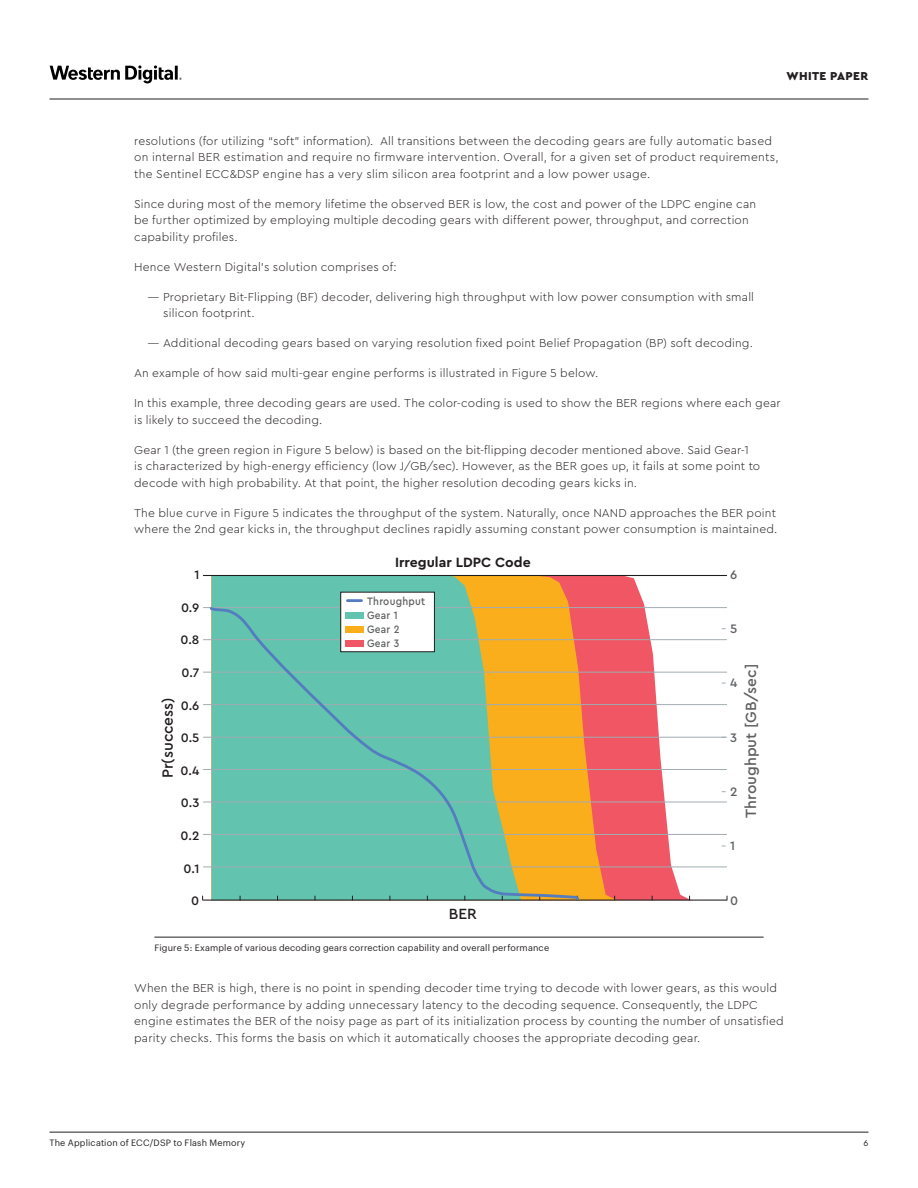
<style>
.page{position:relative;width:918px;height:1188px;background:#fff}
.page>*{position:absolute;margin:0;border:0;box-sizing:border-box;transform-origin:0 0}
.t1{font:500 15.45px "Cera PRO";color:#5f6062}
.t2{font:500 15.45px "Cera PRO";color:#211d1e}
.t3{font:700 14.1px "Cera PRO";color:#211d1e}
.t4{font:500 12.9px "Cera PRO";color:#211d1e}
.t5{font:500 12.9px "Cera PRO";color:#5f6062}
.BODY_COPY{font:300 12px/16.5px "Cera PRO";letter-spacing:.015em;color:#231f20}
.HEADER_TEXT_BLACK{font:900 12px "Cera PRO";letter-spacing:.03em;color:#231f20}
.t6{font:500 11.25px/14.1px "Cera PRO";letter-spacing:.025em;color:#606162;scale:.9 1}
.CAPTION__W_RULE{font:9px "Graphik";letter-spacing:.02em;color:#231f20}
.PAGE_NUMBER{font:9px "Cera PRO";color:#231f20}
</style>
<div class="page">
<svg style="left:50px;top:65px;width:132px;height:18px"></svg>
<hr style="left:49px;top:99px;width:820px;height:1px;background:#231f20">
<hr style="left:49px;top:1132px;width:820px;height:1px;background:#231f20">
<svg style="left:617px;top:576px;width:74px;height:324px;fill:#f05663"></svg>
<svg style="left:521px;top:576px;width:96px;height:324px;fill:#f05663"></svg>
<svg style="left:212px;top:576px;width:309px;height:30px;fill:#62c4af"></svg>
<hr style="left:203px;top:900px;width:524px;height:1px;background:#211d1e">
<hr style="left:203px;top:867px;width:524px;height:1px;background:#a1acb2">
<hr style="left:203px;top:834px;width:524px;height:1px;background:#a1acb2">
<hr style="left:203px;top:802px;width:524px;height:1px;background:#a1acb2">
<hr style="left:203px;top:769px;width:524px;height:1px;background:#a1acb2">
<hr style="left:203px;top:737px;width:524px;height:1px;background:#a1acb2">
<hr style="left:203px;top:704px;width:524px;height:1px;background:#a1acb2">
<hr style="left:203px;top:672px;width:524px;height:1px;background:#a1acb2">
<hr style="left:203px;top:639px;width:524px;height:1px;background:#a1acb2">
<hr style="left:203px;top:607px;width:524px;height:1px;background:#a1acb2">
<hr style="left:203px;top:575px;width:524px;height:1px;background:#211d1e">
<svg style="left:208px;top:606px;width:373px;height:295px"></svg>
<div style="left:341px;top:592px;width:93px;height:60px;background:#fff"></div>
<div style="left:340px;top:592px;width:95px;height:60px;border:1px solid #211d1e"></div>
<div style="left:346px;top:612px;width:18px;height:7px;background:#62c4af"></div>
<div style="left:346px;top:626px;width:18px;height:7px;background:#faae1b"></div>
<div style="left:346px;top:640px;width:18px;height:7px;background:#f05663"></div>
<hr style="left:347px;top:599px;width:14px;height:3px;background:#537dbf">
<hr style="left:154px;top:937px;width:610px;height:1px;background:#231f20">
<p class="HEADER_TEXT_BLACK" style="left:787px;top:68px;width:83px">WHITE PAPER</p>
<p class="BODY_COPY" style="left:134px;top:132px;width:646px">resolutions (for utilizing “soft” information). All transitions between the decoding gears are fully automatic based on internal BER estimation and require no firmware intervention. Overall, for a given set of product requirements, the Sentinel ECC&amp;DSP engine has a very slim silicon area footprint and a low power usage.</p>
<p class="BODY_COPY" style="left:134px;top:195px;width:624px">Since during most of the memory lifetime the observed BER is low, the cost and power of the LDPC engine can be further optimized by employing multiple decoding gears with different power, throughput, and correction capability profiles.</p>
<p class="BODY_COPY" style="left:134px;top:258px;width:264px">Hence Western Digital’s solution comprises of:</p>
<p class="BODY_COPY" style="left:163px;top:288px;width:592px;text-indent:-16px">— Proprietary Bit-Flipping (BF) decoder, delivering high throughput with low power consumption with small silicon footprint.</p>
<p class="BODY_COPY" style="left:148px;top:334px;width:607px">— Additional decoding gears based on varying resolution fixed point Belief Propagation (BP) soft decoding.</p>
<p class="BODY_COPY" style="left:134px;top:364px;width:466px">An example of how said multi-gear engine performs is illustrated in Figure 5 below.</p>
<p class="BODY_COPY" style="left:134px;top:394px;width:648px">In this example, three decoding gears are used. The color-coding is used to show the BER regions where each gear is likely to succeed the decoding.</p>
<p class="BODY_COPY" style="left:134px;top:441px;width:628px">Gear 1 (the green region in Figure 5 below) is based on the bit-flipping decoder mentioned above. Said Gear-1<br>is characterized by high-energy efficiency (low J/GB/sec). However, as the BER goes up, it fails at some point to decode with high probability. At that point, the higher resolution decoding gears kicks in.</p>
<p class="BODY_COPY" style="left:134px;top:504px;width:645px">The blue curve in Figure 5 indicates the throughput of the system. Naturally, once NAND approaches the BER point where the 2nd gear kicks in, the throughput declines rapidly assuming constant power consumption is maintained.</p>
<p class="t4" style="left:194px;top:566px;width:7px">1</p>
<p class="t4" style="left:181px;top:599px;width:20px">0.9</p>
<p class="t4" style="left:180px;top:632px;width:20px">0.8</p>
<p class="t4" style="left:181px;top:664px;width:19px">0.7</p>
<p class="t4" style="left:181px;top:697px;width:20px">0.6</p>
<p class="t4" style="left:181px;top:729px;width:20px">0.5</p>
<p class="t4" style="left:181px;top:762px;width:20px">0.4</p>
<p class="t4" style="left:181px;top:795px;width:20px">0.3</p>
<p class="t4" style="left:181px;top:827px;width:20px">0.2</p>
<p class="t4" style="left:184px;top:860px;width:17px">0.1</p>
<p class="t4" style="left:191px;top:892px;width:10px">0</p>
<p class="t2" style="left:157px;top:778px;width:82px;rotate:-90deg">Pr(success)</p>
<p class="t3" style="left:395px;top:553px;width:137px">Irregular LDPC Code</p>
<p class="t6" style="left:367px;top:593px;width:66px">Throughput<br>Gear 1<br>Gear 2<br>Gear 3</p>
<p class="t2" style="left:449px;top:904px;width:30px">BER</p>
<p class="CAPTION__W_RULE" style="left:154px;top:941px;width:396px">Figure 5: Example of various decoding gears correction capability and overall performance</p>
<p class="t5" style="left:730px;top:566px;width:9px">6</p>
<p class="t5" style="left:730px;top:620px;width:9px">5</p>
<p class="t1" style="left:741px;top:818px;width:155px;rotate:-90deg">Throughput [GB/sec]</p>
<p class="t5" style="left:730px;top:675px;width:9px">4</p>
<p class="t5" style="left:730px;top:729px;width:8px">3</p>
<p class="t5" style="left:730px;top:783px;width:9px">2</p>
<p class="t5" style="left:730px;top:838px;width:7px">1</p>
<p class="t5" style="left:730px;top:892px;width:10px">0</p>
<p class="BODY_COPY" style="left:134px;top:979px;width:651px">When the BER is high, there is no point in spending decoder time trying to decode with lower gears, as this would only degrade performance by adding unnecessary latency to the decoding sequence. Consequently, the LDPC engine estimates the BER of the noisy page as part of its initialization process by counting the number of unsatisfied parity checks. This forms the basis on which it automatically chooses the appropriate decoding gear.</p>
<p class="CAPTION__W_RULE" style="left:49px;top:1136px;width:197px">The Application of ECC/DSP to Flash Memory</p>
<p class="PAGE_NUMBER" style="left:864px;top:1137px;width:6px">6</p>
</div>
